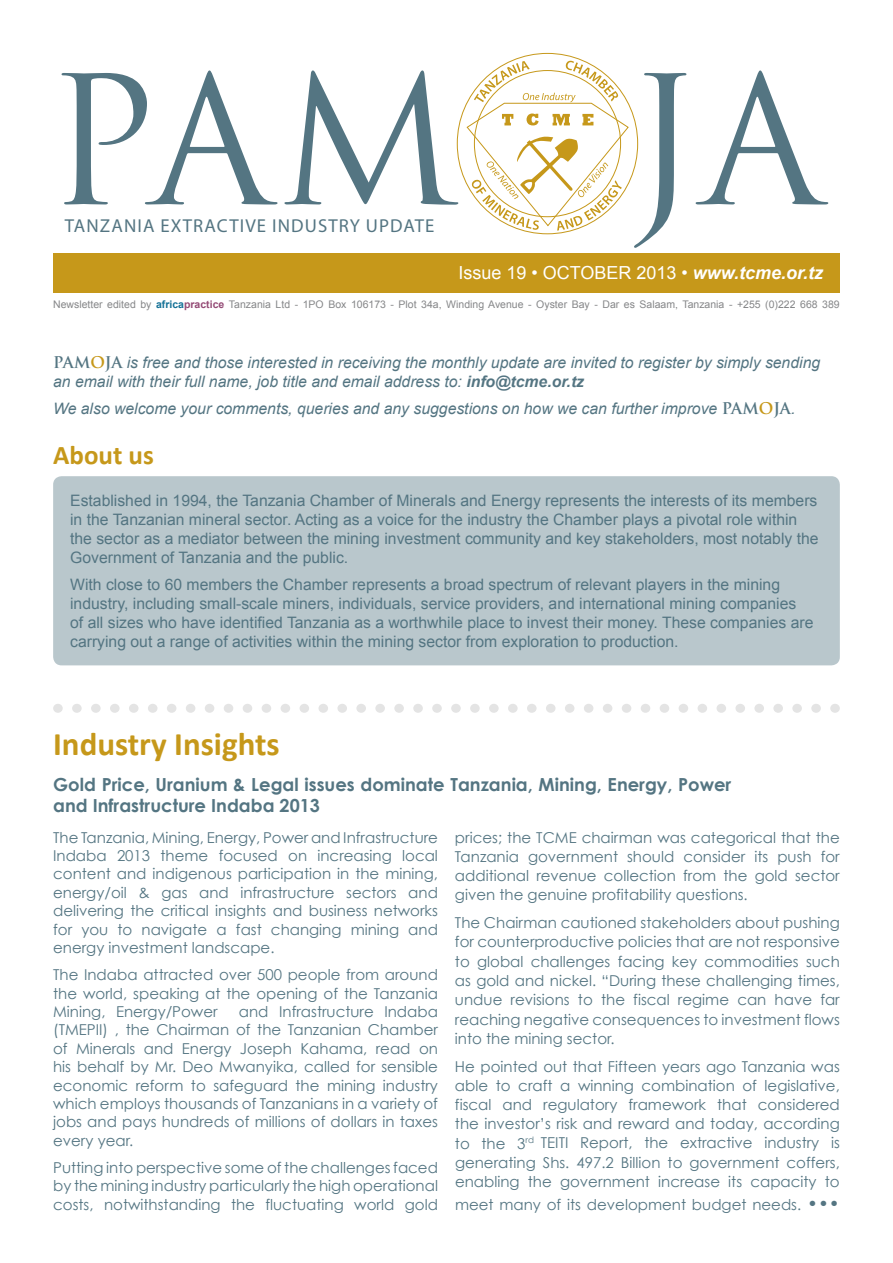
<style>
.page{position:relative;width:893px;height:1263px;background:#fff}
.page>*{position:absolute;margin:0;border:0;box-sizing:border-box;transform-origin:0 0}
.t1{font:174px "Trajan Pro";color:#547582}
.t2{font:700 33px "Calibri";color:#c6981a}
.t3{font:700 27px "Calibri";color:#c6981a}
.t4{font:18.75px "Myriad Pro";letter-spacing:.06em;color:#547582}
.t5{font:700 18px/21.6px "Century Gothic";color:#547582}
.t6{font:18px "Arial";color:#fff}
.t7{font:15.75px/18.9px "Arial";color:#547582}
.t8{font:italic 15.75px/18.9px "Arial";color:#547582}
.t9{font:15px/18.5px "Century Gothic";color:#547582;text-align:justify}
.t10{font:10.5px "Arial";color:#868789}
.s1{font-weight:700;font-style:italic}
.s2{font-weight:700;color:#157297}
.s3{font-weight:700;color:#944b76}
.s4{font-family:"Trajan Pro";font-weight:700;font-style:normal}
.s5{font-family:"Trajan Pro";font-weight:700;font-style:normal;color:#c6981a}
.s6{font-weight:700}
.s7{font-size:18px}
</style>
<div class="page">
<div style="left:53px;top:704px;width:10px;height:9px;background:#e4e4e4;border-radius:50%"></div>
<div style="left:72px;top:704px;width:10px;height:9px;background:#e4e4e4;border-radius:50%"></div>
<div style="left:91px;top:704px;width:10px;height:9px;background:#e4e4e4;border-radius:50%"></div>
<div style="left:110px;top:704px;width:10px;height:9px;background:#e4e4e4;border-radius:50%"></div>
<div style="left:129px;top:704px;width:10px;height:9px;background:#e4e4e4;border-radius:50%"></div>
<div style="left:148px;top:704px;width:9px;height:9px;background:#e4e4e4;border-radius:50%"></div>
<div style="left:167px;top:704px;width:9px;height:9px;background:#e4e4e4;border-radius:50%"></div>
<div style="left:186px;top:704px;width:9px;height:9px;background:#e4e4e4;border-radius:50%"></div>
<div style="left:205px;top:704px;width:9px;height:9px;background:#e4e4e4;border-radius:50%"></div>
<div style="left:224px;top:704px;width:9px;height:9px;background:#e4e4e4;border-radius:50%"></div>
<div style="left:243px;top:704px;width:9px;height:9px;background:#e4e4e4;border-radius:50%"></div>
<div style="left:262px;top:704px;width:9px;height:9px;background:#e4e4e4;border-radius:50%"></div>
<div style="left:281px;top:704px;width:9px;height:9px;background:#e4e4e4;border-radius:50%"></div>
<div style="left:300px;top:704px;width:9px;height:9px;background:#e4e4e4;border-radius:50%"></div>
<div style="left:318px;top:704px;width:10px;height:9px;background:#e4e4e4;border-radius:50%"></div>
<div style="left:337px;top:704px;width:10px;height:9px;background:#e4e4e4;border-radius:50%"></div>
<div style="left:356px;top:704px;width:10px;height:9px;background:#e4e4e4;border-radius:50%"></div>
<div style="left:375px;top:704px;width:10px;height:9px;background:#e4e4e4;border-radius:50%"></div>
<div style="left:394px;top:704px;width:10px;height:9px;background:#e4e4e4;border-radius:50%"></div>
<div style="left:413px;top:704px;width:10px;height:9px;background:#e4e4e4;border-radius:50%"></div>
<div style="left:432px;top:704px;width:10px;height:9px;background:#e4e4e4;border-radius:50%"></div>
<div style="left:451px;top:704px;width:10px;height:9px;background:#e4e4e4;border-radius:50%"></div>
<div style="left:470px;top:704px;width:10px;height:9px;background:#e4e4e4;border-radius:50%"></div>
<div style="left:489px;top:704px;width:10px;height:9px;background:#e4e4e4;border-radius:50%"></div>
<div style="left:508px;top:704px;width:10px;height:9px;background:#e4e4e4;border-radius:50%"></div>
<div style="left:527px;top:704px;width:10px;height:9px;background:#e4e4e4;border-radius:50%"></div>
<div style="left:546px;top:704px;width:9px;height:9px;background:#e4e4e4;border-radius:50%"></div>
<div style="left:565px;top:704px;width:9px;height:9px;background:#e4e4e4;border-radius:50%"></div>
<div style="left:584px;top:704px;width:9px;height:9px;background:#e4e4e4;border-radius:50%"></div>
<div style="left:603px;top:704px;width:9px;height:9px;background:#e4e4e4;border-radius:50%"></div>
<div style="left:622px;top:704px;width:9px;height:9px;background:#e4e4e4;border-radius:50%"></div>
<div style="left:641px;top:704px;width:9px;height:9px;background:#e4e4e4;border-radius:50%"></div>
<div style="left:660px;top:704px;width:9px;height:9px;background:#e4e4e4;border-radius:50%"></div>
<div style="left:679px;top:704px;width:9px;height:9px;background:#e4e4e4;border-radius:50%"></div>
<div style="left:698px;top:704px;width:9px;height:9px;background:#e4e4e4;border-radius:50%"></div>
<div style="left:716px;top:704px;width:10px;height:9px;background:#e4e4e4;border-radius:50%"></div>
<div style="left:735px;top:704px;width:10px;height:9px;background:#e4e4e4;border-radius:50%"></div>
<div style="left:754px;top:704px;width:10px;height:9px;background:#e4e4e4;border-radius:50%"></div>
<div style="left:773px;top:704px;width:10px;height:9px;background:#e4e4e4;border-radius:50%"></div>
<div style="left:792px;top:704px;width:10px;height:9px;background:#e4e4e4;border-radius:50%"></div>
<div style="left:811px;top:704px;width:10px;height:9px;background:#e4e4e4;border-radius:50%"></div>
<div style="left:830px;top:704px;width:10px;height:9px;background:#e4e4e4;border-radius:50%"></div>
<div style="left:53px;top:253px;width:787px;height:39px;background:#c6981a"></div>
<div style="left:53px;top:476px;width:787px;height:189px;background:#b9c7cc;border-radius:9px"></div>
<svg style="left:457px;top:53px;width:181px;height:181px"></svg>
<svg style="left:466px;top:60px;width:163px;height:171px"></svg>
<h1 class="t1" style="left:46px;top:30px;width:414px">PAM</h1>
<p class="t4" style="left:65px;top:214px;width:371px">TANZANIA EXTRACTIVE INDUSTRY UPDATE</p>
<h1 class="t1" style="left:628px;top:30px;width:195px">JA</h1>
<p class="t6" style="left:458px;top:261px;width:366px">Issue 19 • OCTOBER 2013 • <span class="s1">www.tcme.or.tz</span></p>
<p class="t10" style="left:53px;top:297px;width:788px">Newsletter edited by <span class="s2">africa</span><span class="s3">practice</span> Tanzania Ltd - 1PO Box 106173 - Plot 34a, Winding Avenue - Oyster Bay - Dar es Salaam, Tanzania - +255 (0)222 668 389</p>
<p class="t8" style="left:53px;top:353px;width:768px"><span class="s4">PAM</span><span class="s5">O</span><span class="s4">JA</span> is free and those interested in receiving the monthly update are invited to register by simply sending an email with their full name, job title and email address to: <span class="s6">info@tcme.or.tz</span></p>
<p class="t8" style="left:53px;top:399px;width:744px">We also welcome your comments, queries and any suggestions on how we can further improve <span class="s4">PAM</span><span class="s5">O</span><span class="s4">JA</span>.</p>
<h3 class="t3" style="left:53px;top:438px;width:102px">About us</h3>
<p class="t7" style="left:70px;top:491px;width:750px">Established in 1994, the Tanzania Chamber of Minerals and Energy represents the interests of its members in the Tanzanian mineral sector. Acting as a voice for the industry the Chamber plays a pivotal role within the sector as a mediator between the mining investment community and key stakeholders, most notably the Government of Tanzania and the public.</p>
<p class="t7" style="left:70px;top:575px;width:745px">With close to 60 members the Chamber represents a broad spectrum of relevant players in the mining industry, including small-scale miners, individuals, service providers, and international mining companies<br>of all sizes who have identified Tanzania as a worthwhile place to invest their money. These companies are carrying out a range of activities within the mining sector from exploration to production.</p>
<h2 class="t2" style="left:53px;top:723px;width:228px">Industry Insights</h2>
<p class="t5" style="left:53px;top:773px;width:680px">Gold Price, Uranium &amp; Legal issues dominate Tanzania, Mining, Energy, Power and Infrastructure Indaba 2013</p>
<p class="t9" style="left:53px;top:828px;width:386px">The Tanzania, Mining, Energy, Power and Infrastructure Indaba 2013 theme focused on increasing local content and indigenous participation in the mining, energy/oil &amp; gas and infrastructure sectors and delivering the critical insights and business networks for you to navigate a fast changing mining and energy investment landscape.</p>
<p class="t9" style="left:53px;top:965px;width:386px">The Indaba attracted over 500 people from around the world, speaking at the opening of the Tanzania Mining, Energy/Power</p>
<p class="t9" style="left:53px;top:1002px;width:386px;text-indent:186px">and Infrastructure Indaba (TMEPII) , the Chairman of the Tanzanian Chamber of Minerals and Energy Joseph Kahama, read on his behalf by Mr. Deo Mwanyika, called for sensible economic reform to safeguard the mining industry which employs thousands of Tanzanians in a variety of jobs and pays hundreds of millions of dollars in taxes every year.</p>
<p class="t9" style="left:53px;top:1158px;width:386px">Putting into perspective some of the challenges faced by the mining industry particularly the high operational costs, notwithstanding the fluctuating world gold</p>
<p class="t9" style="left:455px;top:827px;width:386px;line-height:19.2px">prices; the TCME chairman was categorical that the Tanzania government should consider its push for additional revenue collection from the gold sector given the genuine profitability questions.</p>
<p class="t9" style="left:455px;top:913px;width:386px;line-height:19.2px">The Chairman cautioned stakeholders about pushing for counterproductive policies that are not responsive to global challenges facing key commodities such as gold and nickel. “During these challenging times, undue revisions to the fiscal regime can have far reaching negative consequences to investment flows into the mining sector.</p>
<p class="t9" style="left:455px;top:1056px;width:386px;line-height:19.2px">He pointed out that Fifteen years ago Tanzania was able to craft a winning combination of legislative, fiscal and regulatory framework that considered the investor’s risk and reward and today, according to the 3<sup>rd</sup> TEITI Report, the extractive industry is generating Shs. 497.2 Billion to government coffers, enabling the government increase its capacity to</p>
<p class="t9" style="left:455px;top:1195px;width:386px">meet many of its development budget needs. <span class="s7">•••</span></p>
</div>
